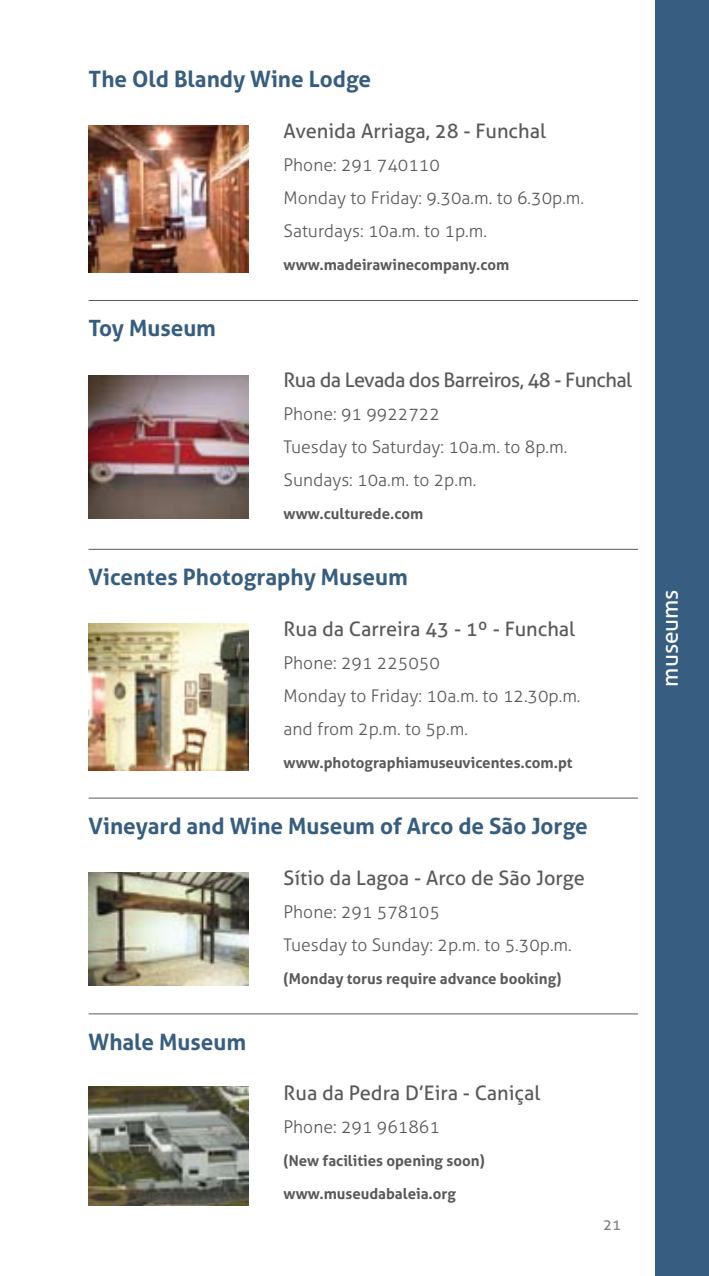
<style>
.page{position:relative;width:709px;height:1276px;background:#fff}
.page>*{position:absolute;margin:0;border:0;box-sizing:border-box;transform-origin:0 0}
.t1{font:700 22.5px "Aller";color:#375d80}
.t2{font:22.5px "Aller";color:#fff}
.t3{font:20px "Aller";color:#58595b}
.t4{font:20px "Aller";letter-spacing:-.03em;color:#58595b}
.t5{font:300 17.5px/33px "Aller";color:#58595b}
.t6{font:700 15px "Aller";color:#58595b}
.t7{font:15px "Aller";color:#808285}
</style>
<div class="page">
<div style="left:656px;top:0;width:53px;height:1276px;background:#375d80"></div>
<hr style="left:89px;top:300px;width:549px;height:1px;background:#58595b">
<hr style="left:89px;top:549px;width:549px;height:1px;background:#58595b">
<hr style="left:89px;top:797px;width:549px;height:1px;background:#58595b">
<hr style="left:89px;top:1013px;width:549px;height:1px;background:#58595b">
<img style="left:89px;top:126px;width:159px;height:146px">
<img style="left:89px;top:376px;width:159px;height:142px">
<img style="left:89px;top:624px;width:159px;height:146px">
<img style="left:89px;top:872px;width:159px;height:113px">
<img style="left:89px;top:1086px;width:159px;height:119px">
<p class="t1" style="left:89px;top:66px;width:284px">The Old Blandy Wine Lodge</p>
<p class="t3" style="left:283px;top:119px;width:264px">Avenida Arriaga, 28 - Funchal</p>
<p class="t5" style="left:283px;top:148px;width:302px">Phone: 291 740110<br>Monday to Friday: 9.30a.m. to 6.30p.m.<br>Saturdays: 10a.m. to 1p.m.</p>
<p class="t6" style="left:283px;top:256px;width:227px">www.madeirawinecompany.com</p>
<p class="t1" style="left:89px;top:314px;width:129px">Toy Museum</p>
<p class="t4" style="left:283px;top:368px;width:350px">Rua da Levada dos Barreiros, 48 - Funchal</p>
<p class="t5" style="left:283px;top:397px;width:285px">Phone: 91 9922722<br>Tuesday to Saturday: 10a.m. to 8p.m.<br>Sundays: 10a.m. to 2p.m.</p>
<p class="t6" style="left:283px;top:504px;width:141px">www.culturede.com</p>
<p class="t1" style="left:89px;top:563px;width:321px">Vicentes Photography Museum</p>
<p class="t3" style="left:283px;top:616px;width:293px">Rua da Carreira 43 - 1º - Funchal</p>
<p class="t5" style="left:283px;top:646px;width:298px">Phone: 291 225050<br>Monday to Friday: 10a.m. to 12.30p.m. and from 2p.m. to 5p.m.</p>
<p class="t6" style="left:283px;top:753px;width:290px">www.photographiamuseuvicentes.com.pt</p>
<p class="t1" style="left:89px;top:812px;width:501px">Vineyard and Wine Museum of Arco de São Jorge</p>
<p class="t3" style="left:283px;top:865px;width:303px">Sítio da Lagoa - Arco de São Jorge</p>
<p class="t5" style="left:283px;top:895px;width:290px">Phone: 291 578105<br>Tuesday to Sunday: 2p.m. to 5.30p.m.</p>
<p class="t6" style="left:283px;top:969px;width:279px">(Monday torus require advance booking)</p>
<p class="t1" style="left:89px;top:1027px;width:159px">Whale Museum</p>
<p class="t3" style="left:283px;top:1081px;width:258px">Rua da Pedra D’Eira - Caniçal</p>
<p class="t5" style="left:283px;top:1110px;width:158px">Phone: 291 961861</p>
<p class="t6" style="left:283px;top:1151px;width:203px">(New facilities opening soon)</p>
<p class="t6" style="left:283px;top:1184px;width:174px">www.museudabaleia.org</p>
<p class="t7" style="left:603px;top:1215px;width:19px">21</p>
<p class="t2" style="left:656px;top:686px;width:99px;rotate:-90deg">museums</p>
</div>
